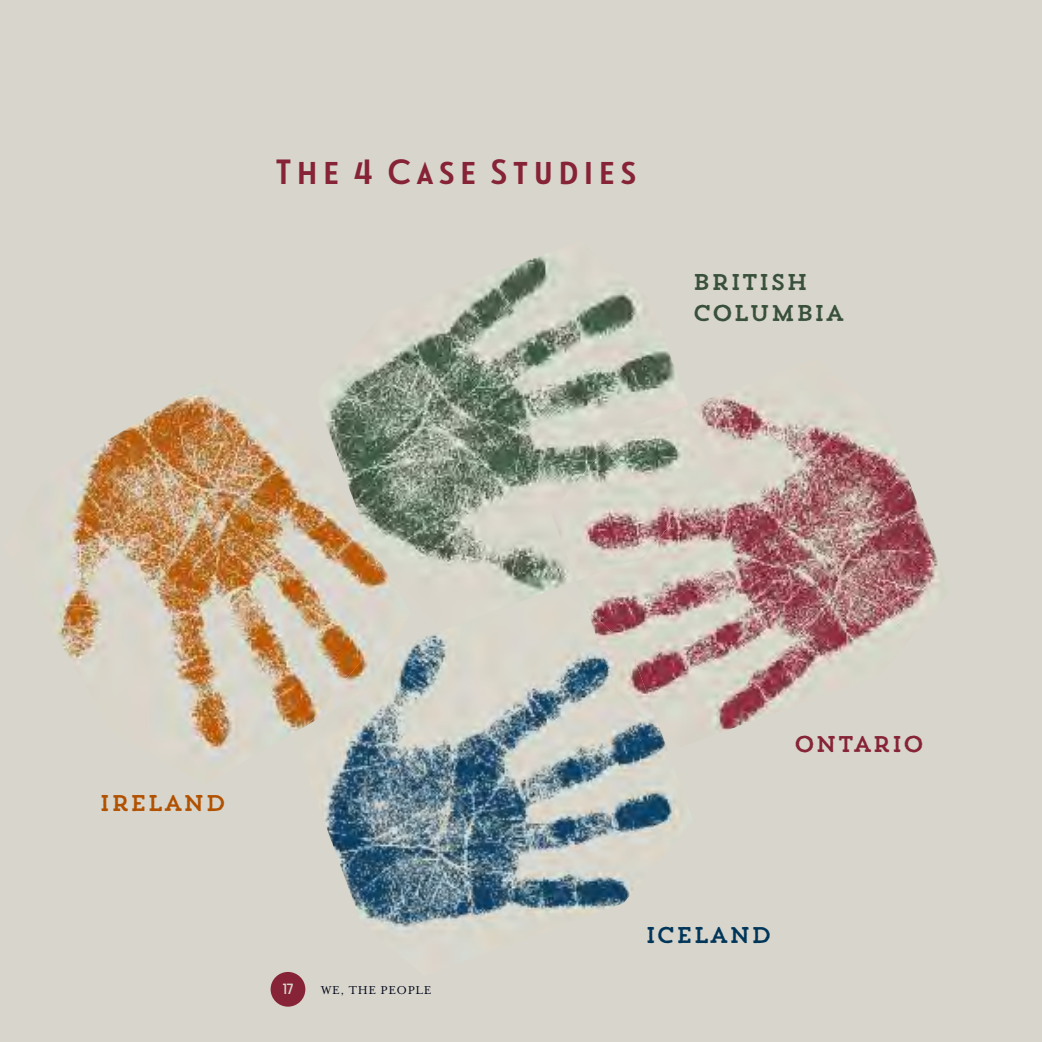
<style>
.page{position:relative;width:1042px;height:1042px;background:#d8d6cc}
.page>*{position:absolute;margin:0;border:0;box-sizing:border-box;transform-origin:0 0}
.t1{font:35px "Le Havre Layers Primary";color:#862336}
.t2{font:22.75px/31.5px "Trend HM Slab One";color:#384f3b}
.t3{font:22.75px "Trend HM Slab One";color:#00355a}
.t4{font:22.75px "Trend HM Slab One";letter-spacing:-.005em;color:#862336}
.t5{font:22.75px "Trend HM Slab One";color:#b15100}
.t6{font:500 14px "Antenna Cond";color:#d8d6cc}
.t7{font:13.12px "Mrs Eaves Roman";letter-spacing:.05em;color:#000417}
</style>
<div class="page">
<div style="left:271px;top:972px;width:34px;height:34px;background:#862336;border-radius:50%"></div>
<img style="left:295px;top:633px;width:383px;height:343px">
<img style="left:55px;top:392px;width:355px;height:392px">
<img style="left:307px;top:650px;width:82px;height:75px">
<img style="left:576px;top:394px;width:362px;height:353px">
<img style="left:587px;top:629px;width:73px;height:101px">
<img style="left:315px;top:254px;width:373px;height:375px">
<img style="left:368px;top:539px;width:29px;height:50px">
<img style="left:551px;top:406px;width:162px;height:175px">
<p class="t1" style="left:273px;top:152px;width:367px">The 4 Case Studies</p>
<p class="t2" style="left:692px;top:268px;width:154px">BRITISH<br>COLUMBIA</p>
<p class="t5" style="left:99px;top:795px;width:129px">IRELAND</p>
<p class="t6" style="left:283px;top:984px;width:12px">17</p>
<p class="t7" style="left:321px;top:981px;width:112px">WE, THE PEOPLE</p>
<p class="t4" style="left:794px;top:735px;width:132px">ONTARIO</p>
<p class="t3" style="left:645px;top:926px;width:128px">ICELAND</p>
</div>
